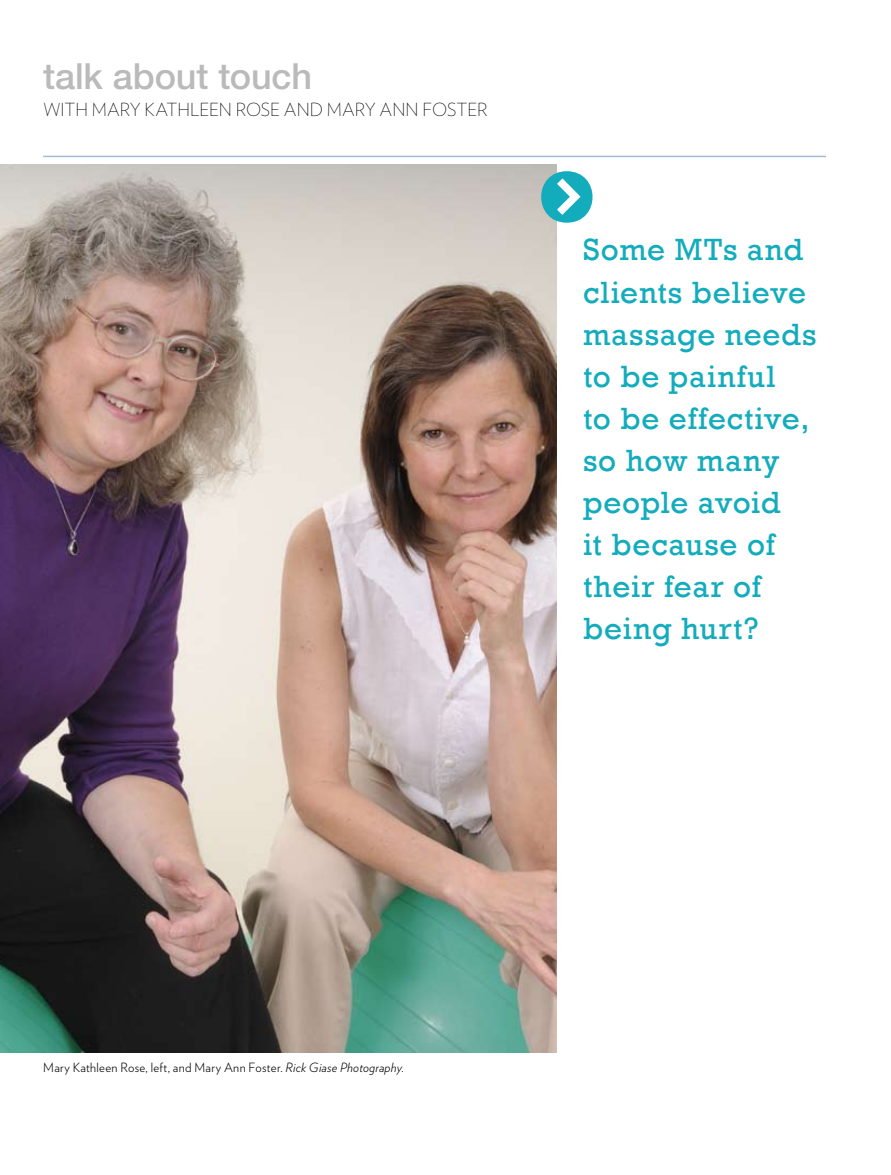
<style>
.page{position:relative;width:891px;height:1175px;background:#fff}
.page>*{position:absolute;margin:0;border:0;box-sizing:border-box;transform-origin:0 0}
.t1{font:500 36px "Helvetica Neue";letter-spacing:-.005em;color:#bbbaba}
.t2{font:31.5px/42px "Rockwell";letter-spacing:.025em;color:#12acbc}
.t3{font:200 18px "Verlag";color:#000}
.t4{font:300 12.75px "Verlag";letter-spacing:.025em;color:#000}
.s1{font-style:italic}
</style>
<div class="page">
<img style="left:0;top:164px;width:556px;height:889px">
<hr style="left:43px;top:156px;width:783px;height:1px;background:#a2bcd3">
<svg style="left:533px;top:171px;width:60px;height:52px"></svg>
<p class="t1" style="left:43px;top:55px;width:271px">talk about touch</p>
<p class="t3" style="left:43px;top:97px;width:446px">WITH MARY KATHLEEN ROSE AND MARY ANN FOSTER</p>
<p class="t2" style="left:583px;top:229px;width:235px">Some MTs and clients believe massage needs to be painful<br>to be effective, so how many people avoid<br>it because of their fear of being hurt?</p>
<p class="t4" style="left:43px;top:1058px;width:363px">Mary Kathleen Rose, left, and Mary Ann Foster. <span class="s1">Rick Giase Photography.</span></p>
</div>
